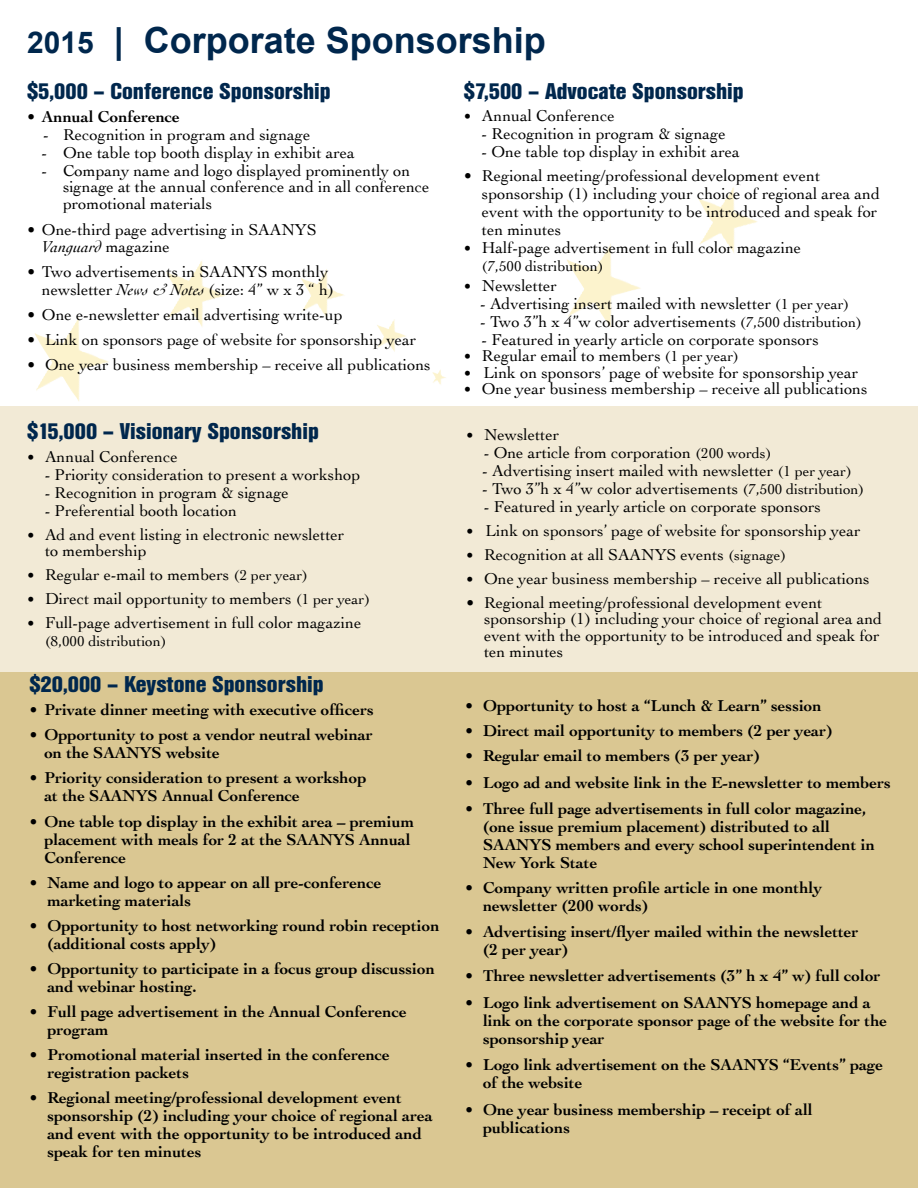
<style>
.page{position:relative;width:918px;height:1188px;background:#fff}
.page>*{position:absolute;margin:0;border:0;box-sizing:border-box;transform-origin:0 0}
.t1{font:700 36px "Arial";color:#00274d}
.t2{font:700 22.5px "Helvetica Con BQ";color:#00274d}
.t3{font:16.5px/16.5px "Cochin";color:#000}
.t4{font:700 16.5px/18px "Cochin";color:#000}
.t5{font:15px "Cochin";color:#000}
.s1{font-size:30px}
.s2{font-style:italic}
.s3{font-size:15px}
</style>
<div class="page">
<div style="left:0;top:666px;width:918px;height:522px;background:#dac792"></div>
<div style="left:0;top:406px;width:918px;height:266px;background:#f2ead6"></div>
<img style="left:567px;top:187px;width:190px;height:140px">
<img style="left:35px;top:261px;width:359px;height:140px">
<h1 class="t1" style="left:27px;top:17px;width:520px"><span class="s1">2015</span> | Corporate Sponsorship</h1>
<h2 class="t2" style="left:27px;top:79px;width:305px">$5,000 – Conference Sponsorship</h2>
<p class="t4" style="left:27px;top:107px;width:154px">• Annual Conference</p>
<p class="t3" style="left:44px;top:125px;width:268px">- Recognition in program and signage</p>
<p class="t3" style="left:42px;top:143px;width:314px">- One table top booth display in exhibit area</p>
<p class="t3" style="left:63px;top:161px;width:368px;text-indent:-21px">- Company name and logo displayed prominently on signage at the annual conference and in all conference promotional materials</p>
<p class="t3" style="left:42px;top:221px;width:276px;text-indent:-15px">• One-third page advertising in SAANYS<br><span class="s2">Vanguard</span> magazine</p>
<p class="t3" style="left:42px;top:262px;width:294px;line-height:18px;text-indent:-15px">• Two advertisements in SAANYS monthly newsletter <span class="s2">News &amp; Notes</span> (size: 4” w x 3 “ h)</p>
<p class="t3" style="left:27px;top:306px;width:317px">• One e-newsletter email advertising write-up</p>
<p class="t3" style="left:27px;top:331px;width:391px">• Link on sponsors page of website for sponsorship year</p>
<p class="t3" style="left:27px;top:356px;width:405px">• One year business membership – receive all publications</p>
<h2 class="t2" style="left:27px;top:419px;width:293px">$15,000 – Visionary Sponsorship</h2>
<p class="t3" style="left:27px;top:448px;width:152px"><span class="s3">•</span> Annual Conference</p>
<p class="t3" style="left:45px;top:466px;width:317px">- Priority consideration to present a workshop</p>
<p class="t3" style="left:45px;top:484px;width:245px">- Recognition in program &amp; signage</p>
<p class="t3" style="left:45px;top:502px;width:194px">- Preferential booth location</p>
<p class="t3" style="left:45px;top:526px;width:301px;text-indent:-18px"><span class="s3">•</span> Ad and event listing in electronic newsletter to membership</p>
<p class="t3" style="left:27px;top:566px;width:283px"><span class="s3">•</span> Regular e-mail to members <span class="s3">(2 per year)</span></p>
<p class="t3" style="left:27px;top:590px;width:345px"><span class="s3">•</span> Direct mail opportunity to members <span class="s3">(1 per year)</span></p>
<p class="t3" style="left:27px;top:614px;width:336px"><span class="s3">•</span> Full-page advertisement in full color magazine</p>
<p class="t5" style="left:45px;top:631px;width:123px">(8,000 distribution)</p>
<h2 class="t2" style="left:29px;top:672px;width:296px">$20,000 – Keystone Sponsorship</h2>
<p class="t4" style="left:29px;top:700px;width:346px">• Private dinner meeting with executive officers</p>
<p class="t4" style="left:44px;top:725px;width:330px;text-indent:-15px">• Opportunity to post a vendor neutral webinar on the SAANYS website</p>
<p class="t4" style="left:44px;top:768px;width:324px;text-indent:-15px">• Priority consideration to present a workshop at the SAANYS Annual Conference</p>
<p class="t4" style="left:44px;top:811px;width:371px;text-indent:-15px">• One table top display in the exhibit area – premium placement with meals for 2 at the SAANYS Annual<br>Conference</p>
<p class="t4" style="left:47px;top:873px;width:336px;text-indent:-18px">• Name and logo to appear on all pre-conference marketing materials</p>
<p class="t4" style="left:47px;top:916px;width:394px;text-indent:-18px">• Opportunity to host networking round robin reception (additional costs apply)</p>
<p class="t4" style="left:47px;top:959px;width:389px;text-indent:-18px">• Opportunity to participate in a focus group discussion and webinar hosting.</p>
<p class="t4" style="left:47px;top:1002px;width:361px;text-indent:-18px">• Full page advertisement in the Annual Conference program</p>
<p class="t4" style="left:47px;top:1045px;width:344px;text-indent:-18px">• Promotional material inserted in the conference registration packets</p>
<p class="t4" style="left:47px;top:1088px;width:387px;text-indent:-18px">• Regional meeting/professional development event sponsorship (2) including your choice of regional area and event with the opportunity to be introduced and speak for ten minutes</p>
<h2 class="t2" style="left:464px;top:78px;width:281px">$7,500 – Advocate Sponsorship</h2>
<p class="t3" style="left:464px;top:107px;width:152px"><span class="s3">•</span> Annual Conference</p>
<p class="t3" style="left:482px;top:125px;width:245px">- Recognition in program &amp; signage</p>
<p class="t3" style="left:482px;top:143px;width:259px">- One table top display in exhibit area</p>
<p class="t3" style="left:482px;top:166px;width:400px;line-height:18px;text-indent:-18px">• Regional meeting/professional development event sponsorship (1) including your choice of regional area and event with the opportunity to be introduced and speak for ten minutes</p>
<p class="t3" style="left:464px;top:239px;width:339px"><span class="s3">•</span> Half-page advertisement in full color magazine</p>
<p class="t5" style="left:482px;top:256px;width:123px">(7,500 distribution)</p>
<p class="t3" style="left:464px;top:277px;width:95px"><span class="s3">•</span> Newsletter</p>
<p class="t3" style="left:480px;top:295px;width:370px">- Advertising insert mailed with newsletter <span class="s3">(1 per year)</span></p>
<p class="t3" style="left:480px;top:313px;width:383px">- Two 3”h x 4”w color advertisements <span class="s3">(7,500 distribution)</span></p>
<p class="t3" style="left:482px;top:331px;width:338px">- Featured in yearly article on corporate sponsors</p>
<p class="t3" style="left:464px;top:347px;width:277px"><span class="s3">•</span> Regular email to members <span class="s3">(1 per year)</span></p>
<p class="t3" style="left:464px;top:364px;width:396px"><span class="s3">•</span> Link on sponsors’ page of website for sponsorship year</p>
<p class="t3" style="left:464px;top:380px;width:405px"><span class="s3">•</span> One year business membership – receive all publications</p>
<p class="t3" style="left:466px;top:425px;width:95px"><span class="s3">•</span> Newsletter</p>
<p class="t3" style="left:484px;top:443px;width:289px">- One article from corporation <span class="s3">(200 words)</span></p>
<p class="t3" style="left:483px;top:461px;width:371px">- Advertising insert mailed with newsletter <span class="s3">(1 per year)</span></p>
<p class="t3" style="left:483px;top:479px;width:383px">- Two 3”h x 4”w color advertisements <span class="s3">(7,500 distribution)</span></p>
<p class="t3" style="left:484px;top:497px;width:338px">- Featured in yearly article on corporate sponsors</p>
<p class="t3" style="left:466px;top:521px;width:396px"><span class="s3">•</span> Link on sponsors’ page of website for sponsorship year</p>
<p class="t3" style="left:466px;top:545px;width:322px"><span class="s3">•</span> Recognition at all SAANYS events <span class="s3">(signage)</span></p>
<p class="t3" style="left:466px;top:569px;width:405px"><span class="s3">•</span> One year business membership – receive all publications</p>
<p class="t3" style="left:484px;top:593px;width:400px;text-indent:-18px">• Regional meeting/professional development event sponsorship (1) including your choice of regional area and event with the opportunity to be introduced and speak for ten minutes</p>
<p class="t4" style="left:465px;top:695px;width:358px">• Opportunity to host a “Lunch &amp; Learn” session</p>
<p class="t4" style="left:465px;top:721px;width:369px">• Direct mail opportunity to members (2 per year)</p>
<p class="t4" style="left:465px;top:746px;width:296px">• Regular email to members (3 per year)</p>
<p class="t4" style="left:465px;top:772px;width:427px">• Logo ad and website link in the E-newsletter to members</p>
<p class="t4" style="left:483px;top:799px;width:393px;text-indent:-18px">• Three full page advertisements in full color magazine, (one issue premium placement) distributed to all SAANYS members and every school superintendent in New York State</p>
<p class="t4" style="left:483px;top:878px;width:341px;text-indent:-18px">• Company written profile article in one monthly newsletter (200 words)</p>
<p class="t4" style="left:483px;top:921px;width:377px;text-indent:-18px">• Advertising insert/flyer mailed within the newsletter (2 per year)</p>
<p class="t4" style="left:465px;top:966px;width:417px">• Three newsletter advertisements (3” h x 4” w) full color</p>
<p class="t4" style="left:483px;top:993px;width:406px;text-indent:-18px">• Logo link advertisement on SAANYS homepage and a link on the corporate sponsor page of the website for the sponsorship year</p>
<p class="t4" style="left:483px;top:1055px;width:402px;text-indent:-18px">• Logo link advertisement on the SAANYS “Events” page of the website</p>
<p class="t4" style="left:483px;top:1100px;width:331px;text-indent:-18px">• One year business membership – receipt of all publications</p>
</div>
